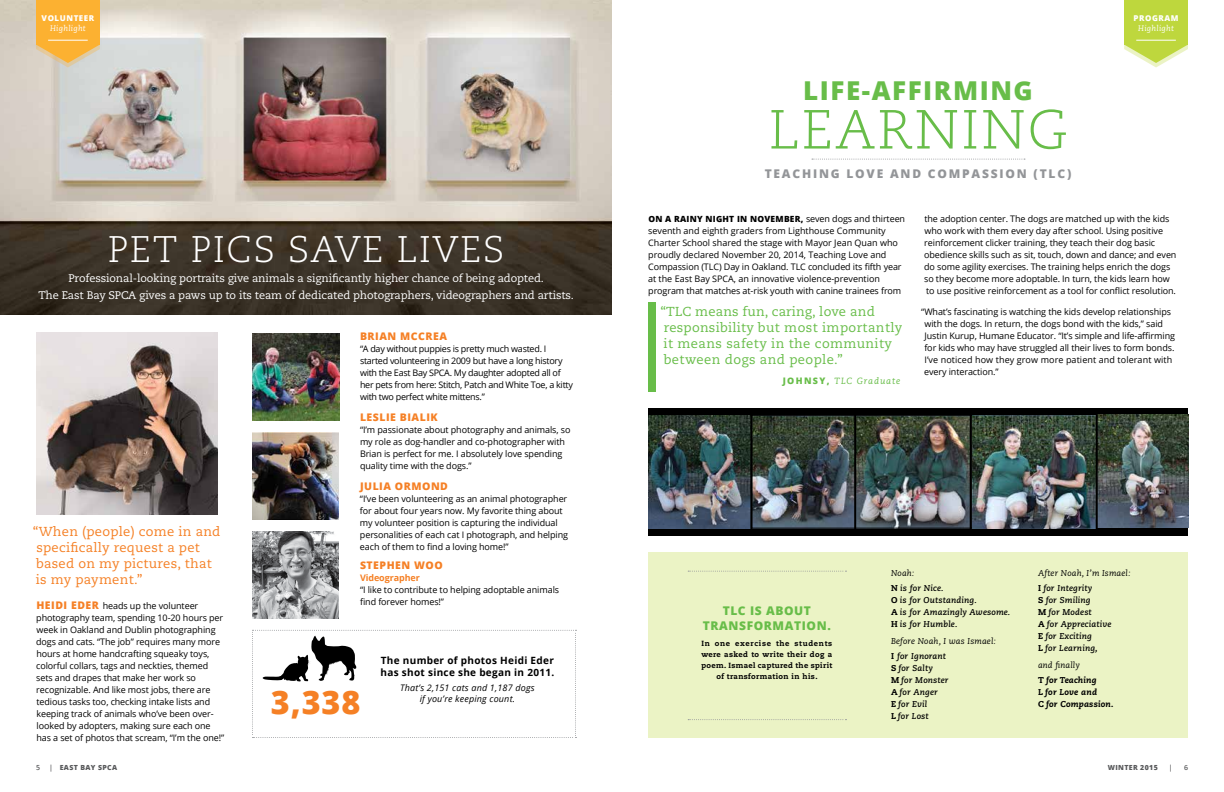
<style>
.page{position:relative;width:1224px;height:792px;background:#fff}
.page>*{position:absolute;margin:0;border:0;box-sizing:border-box;transform-origin:0 0}
.t1{font:300 55px "Caecilia";letter-spacing:.04em;color:#68bd49}
.t2{font:300 37px "Caecilia";letter-spacing:.04em;color:#fff}
.t3{font:800 32.4px "Open Sans";color:#f58025}
.t4{font:800 26px "Open Sans";letter-spacing:.06em;color:#68bd49}
.t5{font:13px/16px "Caecilia";letter-spacing:.03em;color:#68bd49}
.t6{font:13px/16px "Caecilia";letter-spacing:.02em;color:#f58025}
.t7{font:800 12px "Open Sans";letter-spacing:.15em;color:#939598}
.t8{font:800 12px/15px "Open Sans";letter-spacing:.05em;color:#68bd49;text-align:center}
.t9{font:11px/17px "Caecilia";letter-spacing:-.01em;color:#fff;text-align:center}
.t10{font:800 10.5px "Open Sans";letter-spacing:.05em;color:#f58025}
.t11{font:700 10px/12px "Open Sans";letter-spacing:.03em;color:#000}
.t12{font:9px/12px "Open Sans";letter-spacing:-.01em;color:#000}
.t13{font:9px/12px "Open Sans";letter-spacing:-.03em;color:#000}
.t14{font:italic 9px/11px "Open Sans";letter-spacing:.02em;color:#000;text-align:center}
.t15{font:italic 9px "Caecilia";letter-spacing:.1em;color:#68bd49}
.t16{font:700 9px "Open Sans";letter-spacing:-.01em;color:#f58025}
.t17{font:italic 700 8.5px/12px "Caecilia";letter-spacing:.02em;color:#000}
.t18{font:italic 8.5px/15px "Caecilia";letter-spacing:.02em;color:#000}
.t19{font:italic 800 8.5px/15px "Caecilia";letter-spacing:.02em;color:#000}
.t20{font:800 8.5px "Open Sans";letter-spacing:.03em;color:#000}
.t21{font:italic 8px "Caecilia";letter-spacing:.04em;color:#fff}
.t22{font:800 8px "Open Sans";letter-spacing:.07em;color:#fff}
.t23{font:800 7.5px/11px "Caecilia";letter-spacing:.05em;color:#000;text-align:center}
.t24{font:800 7px "Open Sans";letter-spacing:.05em;color:#58595b}
.t25{font:600 7px "Open Sans";color:#58595b}
.s1{font-weight:800;font-size:10.5px;color:#f58025}
.s2{font-weight:400;font-size:9px}
.s3{font-family:"Open Sans";font-weight:800;font-style:normal}
.s4{font-weight:400}
.s5{font-weight:800;font-style:normal}
.s6{font-weight:700}
.s7{font-style:normal}
.s8{font-weight:600}
</style>
<div class="page">
<img style="left:0;top:0;width:612px;height:314px">
<img style="left:36px;top:333px;width:182px;height:182px">
<img style="left:252px;top:333px;width:87px;height:88px">
<img style="left:252px;top:532px;width:86px;height:86px">
<img style="left:252px;top:432px;width:86px;height:88px">
<svg style="left:36px;top:0;width:64px;height:67px;background:#f5b74d"></svg>
<hr style="left:48px;top:40px;width:40px;height:1px;background:#fff">
<svg style="left:1124px;top:0;width:64px;height:67px;background:#c9de60"></svg>
<hr style="left:1136px;top:40px;width:40px;height:1px;background:#fff">
<svg style="left:812px;top:159px;width:213px;height:1px"></svg>
<div style="left:648px;top:553px;width:540px;height:185px;background:#ebf3c5"></div>
<div style="left:648px;top:408px;width:540px;height:127px;background:#000"></div>
<img style="left:648px;top:415px;width:102px;height:113px">
<img style="left:753px;top:415px;width:435px;height:113px">
<div style="left:751px;top:415px;width:221px;height:114px;border:1px solid #000"></div>
<hr style="left:750px;top:412px;width:2px;height:118px;background:#000">
<hr style="left:854px;top:412px;width:2px;height:118px;background:#000">
<hr style="left:970px;top:412px;width:2px;height:118px;background:#000">
<hr style="left:1096px;top:412px;width:2px;height:118px;background:#000">
<div style="left:648px;top:303px;width:7px;height:89px;background:#68bd49"></div>
<svg style="left:688px;top:571px;width:159px;height:1px"></svg>
<svg style="left:688px;top:719px;width:159px;height:1px"></svg>
<svg style="left:252px;top:630px;width:325px;height:108px"></svg>
<p class="t22" style="left:42px;top:12px;width:54px">VOLUNTEER</p>
<p class="t21" style="left:50px;top:24px;width:37px">Highlight</p>
<h2 class="t2" style="left:108px;top:228px;width:398px">PET PICS SAVE LIVES</h2>
<p class="t9" style="left:38px;top:269px;width:537px">Professional-looking portraits give animals a significantly higher chance of being adopted.<br>The East Bay SPCA gives a paws up to its team of dedicated photographers, videographers and artists.</p>
<h3 class="t6" style="left:33px;top:524px;width:189px">“When (people) come in and specifically request a pet based on my pictures, that is my payment.”</h3>
<p class="t12" style="left:36px;top:600px;width:190px"><span class="s1">HEIDI EDER</span> heads up the volunteer photography team, spending 10-20 hours per week in Oakland and Dublin photographing dogs and cats. “The job” requires many more hours at home handcrafting squeaky toys, colorful collars, tags and neckties, themed sets and drapes that make her work so recognizable. And like most jobs, there are tedious tasks too, checking intake lists and keeping track of animals who’ve been over&shy;looked by adopters, making sure each one has a set of photos that scream, “I’m the one!”</p>
<p class="t10" style="left:360px;top:328px;width:89px">BRIAN MCCREA</p>
<p class="t13" style="left:360px;top:343px;width:215px">“A day without puppies is pretty much wasted. I started volunteering in 2009 but have a long history with the East Bay SPCA. My daughter adopted all of her pets from here: Stitch, Patch and White Toe, a kitty with two perfect white mittens.”</p>
<p class="t10" style="left:360px;top:409px;width:79px">LESLIE BIALIK</p>
<p class="t12" style="left:360px;top:424px;width:212px">“I’m passionate about photography and animals, so my role as dog-handler and co-photographer with Brian is perfect for me. I absolutely love spending quality time with the dogs.”</p>
<p class="t10" style="left:360px;top:478px;width:90px">JULIA ORMOND</p>
<p class="t12" style="left:360px;top:493px;width:210px">“I’ve been volunteering as an animal photographer for about four years now. My favorite thing about my volunteer position is capturing the individual personalities of each cat I photograph, and helping each of them to find a loving home!”</p>
<p class="t10" style="left:360px;top:557px;width:84px">STEPHEN WOO</p>
<p class="t16" style="left:360px;top:571px;width:61px">Videographer</p>
<p class="t12" style="left:360px;top:584px;width:201px">“I like to contribute to helping adoptable animals find forever homes!”</p>
<h3 class="t3" style="left:271px;top:677px;width:91px">3,338</h3>
<p class="t11" style="left:381px;top:654px;width:175px">The number of photos Heidi Eder has shot since she began in 2011.</p>
<p class="t14" style="left:400px;top:682px;width:136px">That’s 2,151 cats and 1,187 dogs if you’re keeping count.</p>
<h3 class="t4" style="left:803px;top:70px;width:231px">LIFE-AFFIRMING</h3>
<h1 class="t1" style="left:769px;top:99px;width:300px">LEARNING</h1>
<h3 class="t7" style="left:765px;top:164px;width:308px">TEACHING LOVE AND COMPASSION (TLC)</h3>
<p class="t22" style="left:1134px;top:12px;width:47px">PROGRAM</p>
<p class="t21" style="left:1138px;top:24px;width:37px">Highlight</p>
<p class="t20" style="left:648px;top:212px;width:258px">ON A RAINY NIGHT IN NOVEMBER, <span class="s2">seven dogs and thirteen</span></p>
<p class="t12" style="left:648px;top:224px;width:255px">seventh and eighth graders from Lighthouse Community Charter School shared the stage with Mayor Jean Quan who proudly declared November 20, 2014, Teaching Love and Compassion (TLC) Day in Oakland. TLC concluded its fifth year at the East Bay SPCA, an innovative violence-prevention program that matches at-risk youth with canine trainees from</p>
<p class="t12" style="left:924px;top:212px;width:254px">the adoption center. The dogs are matched up with the kids who work with them every day after school. Using positive reinforcement clicker training, they teach their dog basic obedience skills such as sit, touch, down and dance; and even do some agility exercises. The training helps enrich the dogs so they become more adoptable. In turn, the kids learn how to use positive reinforcement as a tool for conflict resolution.</p>
<p class="t12" style="left:924px;top:305px;width:252px;text-indent:-3px">“What’s fascinating is watching the kids develop relationships with the dogs. In return, the dogs bond with the kids,” said Justin Kurup, Humane Educator. “It’s simple and life-affirming for kids who may have struggled all their lives to form bonds.<br>I’ve noticed how they grow more patient and tolerant with every interaction.”</p>
<h3 class="t5" style="left:660px;top:304px;width:243px">“TLC means fun, caring, love and responsibility but most importantly it means safety in the community between dogs and people.”</h3>
<p class="t15" style="left:783px;top:376px;width:119px"><span class="s3">JOHNSY,</span> TLC Graduate</p>
<h3 class="t8" style="left:703px;top:603px;width:130px">TLC IS ABOUT<br>TRANSFORMATION.</h3>
<p class="t23" style="left:701px;top:638px;width:132px">In one exercise the students were asked to write their dog a poem. Ismael captured the spirit of transformation in his.</p>
<p class="t17" style="left:891px;top:566px;width:54px;line-height:15px"><span class="s4">Noah:<br></span><span class="s5">N</span> is for Nice.</p>
<p class="t17" style="left:891px;top:595px;width:121px"><span class="s5">O</span> is for Outstanding.<br><span class="s5">A</span> is for Amazingly Awesome.<br><span class="s5">H</span> is for Humble.</p>
<p class="t18" style="left:891px;top:634px;width:106px">Before Noah, I was Ismael:<br><span class="s5">I</span> <span class="s6">for Ignorant</span></p>
<p class="t17" style="left:891px;top:663px;width:59px"><span class="s5">S</span> for Salty<br><span class="s5">M</span> for Monster<br><span class="s5">A</span> for Anger<br><span class="s5">E</span> for Evil<br><span class="s5">L</span> for Lost</p>
<p class="t18" style="left:1038px;top:566px;width:94px">After Noah, I’m Ismael:<br><span class="s5">I</span> <span class="s6">for Integrity</span></p>
<p class="t17" style="left:1038px;top:595px;width:75px"><span class="s5">S</span> for Smiling<br><span class="s5">M</span> for Modest<br><span class="s5">A</span> for Appreciative<br><span class="s5">E</span> for Exciting<br><span class="s5">L</span> for Learning,</p>
<p class="t19" style="left:1038px;top:658px;width:60px"><span class="s4">and finally<br></span><span class="s7">T</span> for Teaching</p>
<p class="t19" style="left:1038px;top:686px;width:77px;line-height:12px"><span class="s7">L</span> for Love and<br><span class="s7">C</span> for Compassion.</p>
<p class="t25" style="left:36px;top:763px;width:5px">5</p>
<p class="t24" style="left:49px;top:762px;width:70px"><span class="s8">|</span> EAST BAY SPCA</p>
<p class="t24" style="left:1108px;top:762px;width:51px">WINTER 2015</p>
<p class="t25" style="left:1169px;top:763px;width:5px">|</p>
<p class="t25" style="left:1184px;top:763px;width:5px">6</p>
</div>
